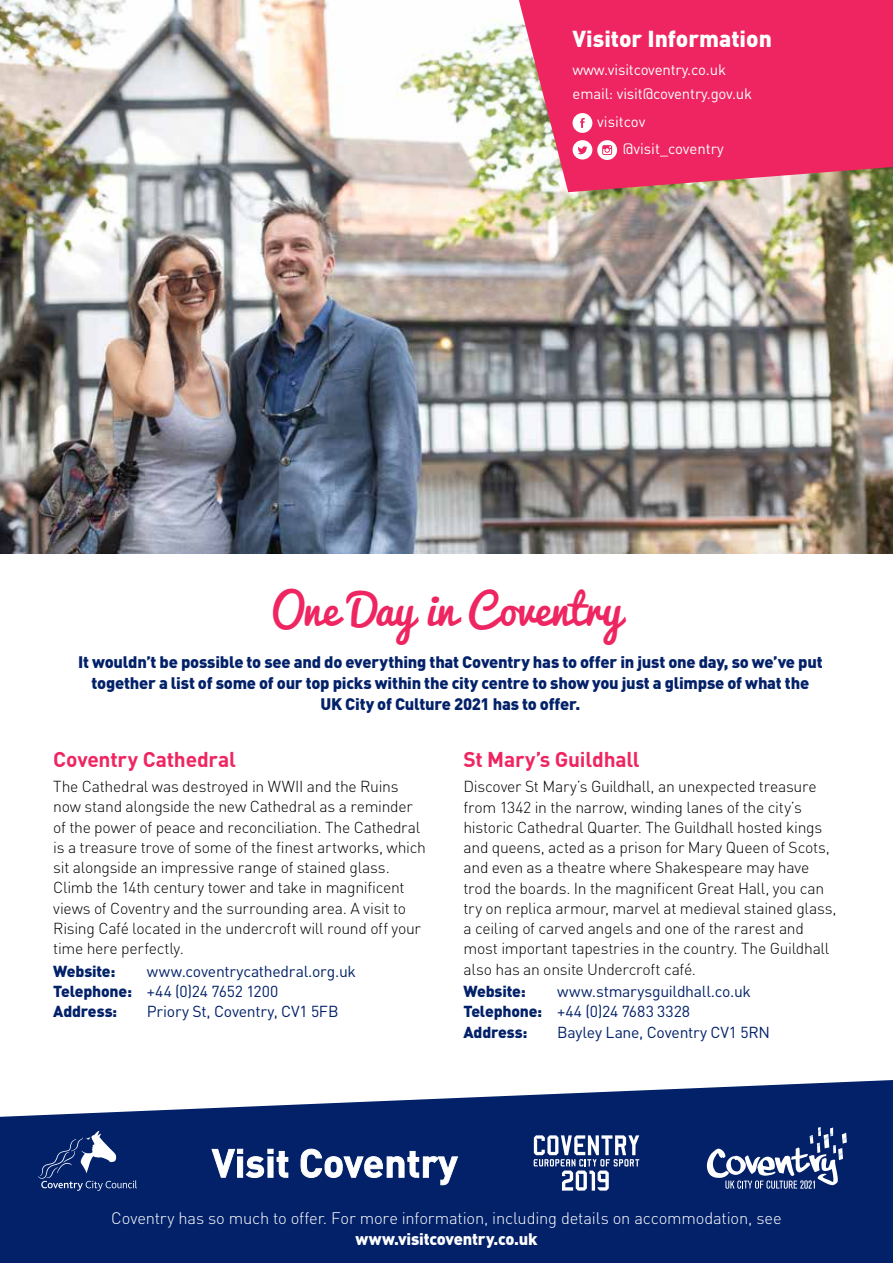
<style>
.page{position:relative;width:893px;height:1263px;background:#fff}
.page>*{position:absolute;margin:0;border:0;box-sizing:border-box;transform-origin:0 0}
.t1{font:42px "Pacifico";letter-spacing:-.01em;color:#ee2560}
.t2{font:900 22.8px "DIN Pro";color:#fff}
.t3{font:700 21px "DIN Pro";letter-spacing:-.01em;color:#ee2560}
.t4{font:900 16.5px/21px "DIN Pro";letter-spacing:-.015em;color:#022169;text-align:center}
.t5{font:300 16.5px "DIN Pro";letter-spacing:-.01em;color:#fff}
.t6{font:900 16.5px "DIN Pro";letter-spacing:-.015em;color:#fff}
.t7{font:300 15.75px/20.2px "DIN Pro";letter-spacing:-.015em;color:#000}
.t8{font:15.75px/20.2px "DIN Pro";letter-spacing:-.015em;color:#022169}
.t9{font:900 15.75px "DIN Pro";letter-spacing:-.015em;color:#022169}
.t10{font:15px/24px "DIN Pro";letter-spacing:-.01em;color:#fff}
.s1{font-weight:900}
</style>
<div class="page">
<svg style="left:0;top:1080px;width:893px;height:183px;background:#203c7b"></svg>
<svg style="left:38px;top:1131px;width:99px;height:60px;background:#26407e"></svg>
<svg style="left:707px;top:1127px;width:140px;height:62px"></svg>
<svg style="left:212px;top:1148px;width:77px;height:30px"></svg>
<svg style="left:300px;top:1149px;width:158px;height:36px"></svg>
<svg style="left:534px;top:1135px;width:105px;height:55px"></svg>
<img style="left:0;top:0;width:893px;height:553px">
<svg style="left:519px;top:0;width:374px;height:192px;background:#e73a68"></svg>
<div style="left:573px;top:140px;width:19px;height:20px;background:#fff;border-radius:50%"></div>
<svg style="left:577px;top:146px;width:10px;height:8px"></svg>
<div style="left:573px;top:113px;width:19px;height:20px;background:#fff;border-radius:50%"></div>
<svg style="left:580px;top:118px;width:5px;height:10px"></svg>
<div style="left:597px;top:140px;width:20px;height:20px;background:#fff;border-radius:50%"></div>
<svg style="left:602px;top:145px;width:10px;height:10px"></svg>
<h2 class="t2" style="left:573px;top:19px;width:201px">Visitor Information</h2>
<p class="t10" style="left:573px;top:56px;width:181px">www.visitcoventry.co.uk email: visit@coventry.gov.uk</p>
<p class="t10" style="left:623px;top:107px;width:103px;line-height:26.4px;text-indent:-26px">visitcov @visit_coventry</p>
<h1 class="t1" style="left:271px;top:572px;width:352px">One Day in Coventry</h1>
<p class="t4" style="left:78px;top:649px;width:746px">It wouldn’t be possible to see and do everything that Coventry has to offer in just one day, so we’ve put together a list of some of our top picks within the city centre to show you just a glimpse of what the<br>UK City of Culture 2021 has to offer.</p>
<h3 class="t3" style="left:463px;top:745px;width:178px">St Mary’s Guildhall</h3>
<p class="t7" style="left:463px;top:775px;width:375px">Discover St Mary’s Guildhall, an unexpected treasure from 1342 in the narrow, winding lanes of the city’s historic Cathedral Quarter. The Guildhall hosted kings and queens, acted as a prison for Mary Queen of Scots, and even as a theatre where Shakespeare may have trod the boards. In the magnificent Great Hall, you can try on replica armour, marvel at medieval stained glass, a ceiling of carved angels and one of the rarest and most important tapestries in the country. The Guildhall also has an onsite Undercroft café.</p>
<p class="t9" style="left:463px;top:978px;width:64px">Website:</p>
<h3 class="t3" style="left:53px;top:745px;width:184px">Coventry Cathedral</h3>
<p class="t7" style="left:53px;top:775px;width:374px">The Cathedral was destroyed in WWII and the Ruins now stand alongside the new Cathedral as a reminder of the power of peace and reconciliation. The Cathedral is a treasure trove of some of the finest artworks, which sit alongside an impressive range of stained glass.<br>Climb the 14th century tower and take in magnificent views of Coventry and the surrounding area. A visit to Rising Café located in the undercroft will round off your time here perfectly.</p>
<p class="t9" style="left:53px;top:957px;width:64px">Website:</p>
<p class="t8" style="left:53px;top:959px;width:304px;text-indent:94px">www.coventrycathedral.org.uk<br><span class="s1">Telephone:</span> +44 (0)24 7652 1200<br><span class="s1">Address:</span></p>
<p class="t8" style="left:463px;top:980px;width:289px;text-indent:94px">www.stmarysguildhall.co.uk<br><span class="s1">Telephone:</span> +44 (0)24 7683 3328<br><span class="s1">Address:</span></p>
<p class="t8" style="left:147px;top:1000px;width:193px">Priory St, Coventry, CV1 5FB</p>
<p class="t8" style="left:557px;top:1020px;width:214px">Bayley Lane, Coventry CV1 5RN</p>
<p class="t5" style="left:111px;top:1205px;width:672px">Coventry has so much to offer. For more information, including details on accommodation, see</p>
<p class="t6" style="left:355px;top:1224px;width:184px">www.visitcoventry.co.uk</p>
</div>
